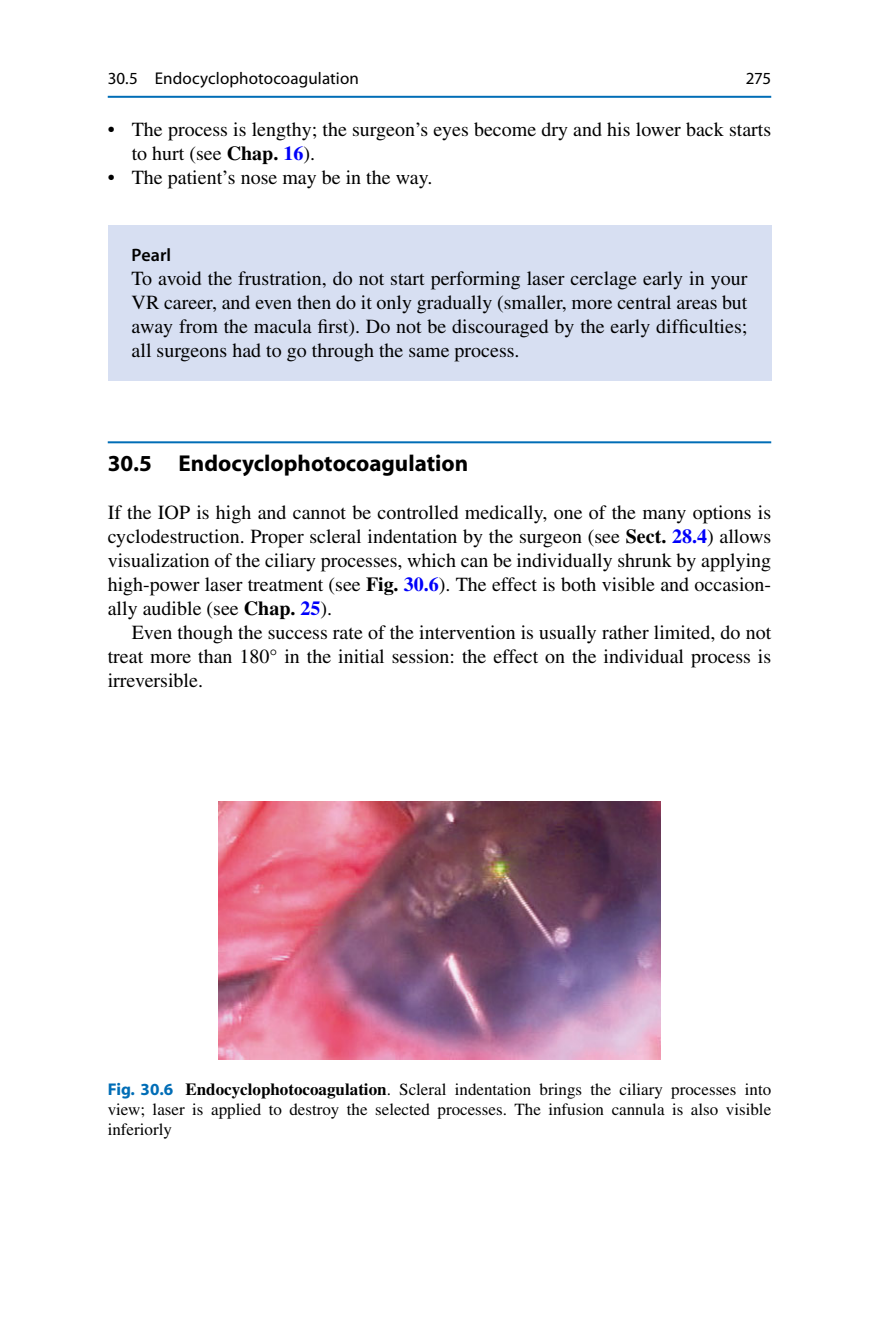
<style>
.page{position:relative;width:879px;height:1333px;background:#fff}
.page>*{position:absolute;margin:0;border:0;box-sizing:border-box;transform-origin:0 0}
.t1{font:700 23px "Dpmfmw Myriad";color:#000}
.t2{font:20px/24px "Jcpcvw Times";color:#000;text-align:justify}
.t3{font:600 18px "Htdqvg Myriad";color:#000}
.t4{font:17px/20px "Jcpcvw Times";color:#000;text-align:justify}
.t5{font:17px "Mygtpj Myriad";letter-spacing:.005em;color:#000}
.s1{font-family:"Mrscrt Times";font-weight:700}
.s2{font-family:"Mrscrt Times";font-weight:700;color:#0000fa}
.s3{font-family:"Dpmfmw Myriad";font-weight:700;color:#006db6}
</style>
<div class="page">
<hr style="left:108px;top:441px;width:663px;height:2px;background:#006db6">
<div style="left:108px;top:225px;width:663px;height:156px;background:#d7dff2"></div>
<img style="left:218px;top:801px;width:442px;height:258px">
<hr style="left:108px;top:96px;width:663px;height:2px;background:#006db6">
<p class="t5" style="left:108px;top:72px;width:253px">30.5 Endocyclophotocoagulation</p>
<p class="t5" style="left:746px;top:72px;width:27px">275</p>
<p class="t2" style="left:132px;top:120px;width:641px;text-indent:-24px">• The process is lengthy; the surgeon’s eyes become dry and his lower back starts to hurt (see <span class="s1">Chap.</span> <span class="s2">16</span> ).</p>
<p class="t2" style="left:108px;top:168px;width:326px">• The patient’s nose may be in the way.</p>
<p class="t3" style="left:132px;top:248px;width:41px">Pearl</p>
<p class="t2" style="left:132px;top:268px;width:617px">To avoid the frustration, do not start performing laser cerclage early in your VR career, and even then do it only gradually (smaller, more central areas but away from the macula first). Do not be discouraged by the early difficulties; all surgeons had to go through the same process.</p>
<p class="t1" style="left:108px;top:454px;width:362px">30.5 Endocyclophotocoagulation</p>
<p class="t2" style="left:108px;top:502px;width:665px">If the IOP is high and cannot be controlled medically, one of the many options is cyclodestruction. Proper scleral indentation by the surgeon (see <span class="s1">Sect.</span> <span class="s2">28.4</span> ) allows visualization of the ciliary processes, which can be individually shrunk by applying high-power laser treatment (see <span class="s1">Fig.</span> <span class="s2">30.6</span> ). The effect is both visible and occasion&shy;ally audible (see <span class="s1">Chap.</span> <span class="s2">25</span> ).</p>
<p class="t2" style="left:108px;top:622px;width:665px;text-indent:24px">Even though the success rate of the intervention is usually rather limited, do not treat more than 180° in the initial session: the effect on the individual process is irreversible.</p>
<p class="t4" style="left:108px;top:1080px;width:665px"><span class="s3">Fig. 30.6</span> <span class="s1">Endocyclophotocoagulation</span>. Scleral indentation brings the ciliary processes into view; laser is applied to destroy the selected processes. The infusion cannula is also visible inferiorly</p>
</div>
